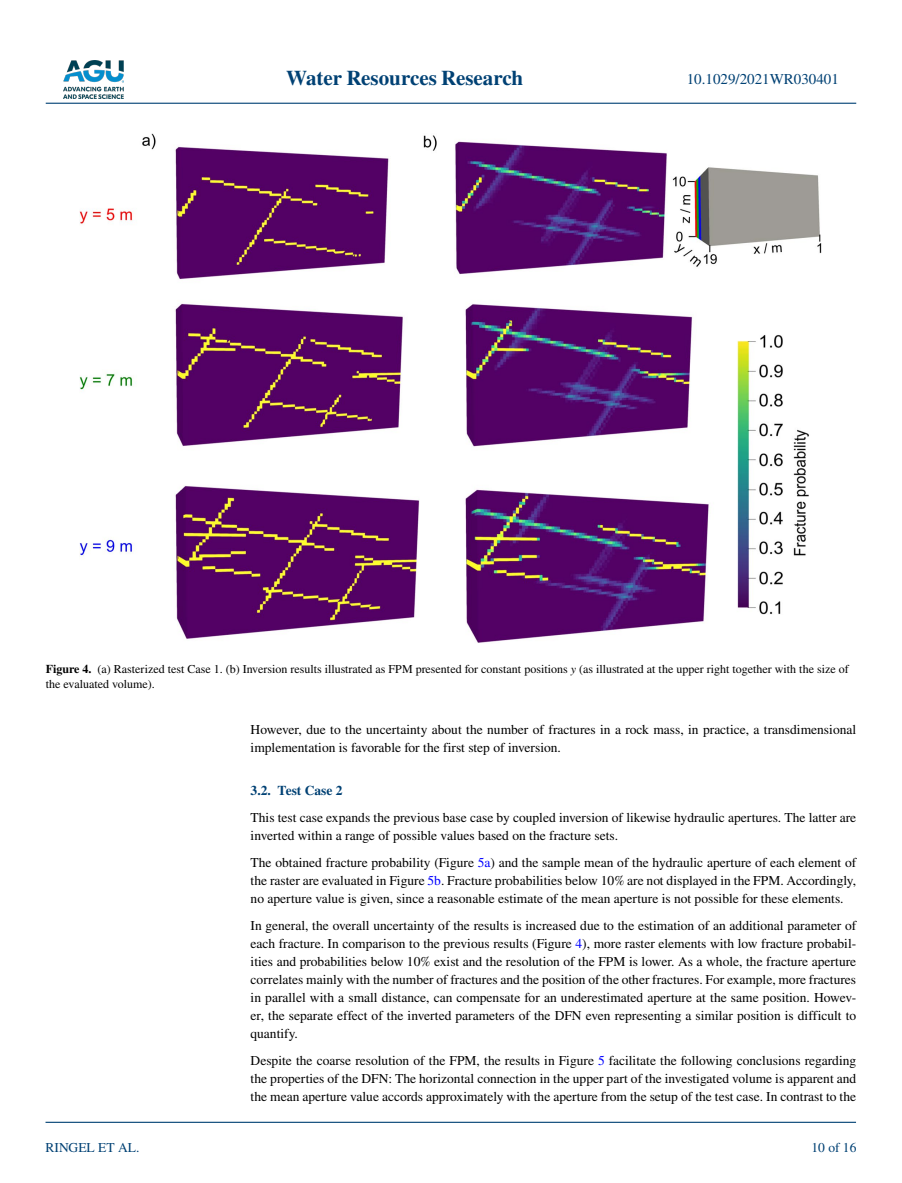
<style>
.page{position:relative;width:902px;height:1183px;background:#fff}
.page>*{position:absolute;margin:0;border:0;box-sizing:border-box;transform-origin:0 0}
.t1{font:700 21px "STIX";color:#004174}
.t2{font:15px "STIX";color:#004174}
.t3{font:13.5px/18px "STIX";color:#000;text-align:justify}
.t4{font:13.5px "STIX";color:#004174}
.t5{font:700 13.5px "STIX";color:#004174}
.t6{font:12px/15px "STIX";color:#000}
.s1{font-weight:700}
.s2{font-style:italic}
.s3{color:#00f}
</style>
<div class="page">
<img style="left:63px;top:60px;width:60px;height:39px">
<hr style="left:46px;top:103px;width:810px;height:1px;background:#004174">
<hr style="left:45px;top:1121px;width:810px;height:1px;background:#004174">
<img style="left:79px;top:134px;width:742px;height:509px">
<h1 class="t1" style="left:286px;top:66px;width:238px">Water Resources Research</h1>
<p class="t2" style="left:686px;top:69px;width:154px">10.1029/2021WR030401</p>
<p class="t6" style="left:46px;top:661px;width:804px"><span class="s1">Figure 4.</span> (a) Rasterized test Case 1. (b) Inversion results illustrated as FPM presented for constant positions <span class="s2">y</span> (as illustrated at the upper right together with the size of the evaluated volume).</p>
<p class="t4" style="left:45px;top:1138px;width:95px">RINGEL ET AL.</p>
<p class="t3" style="left:250px;top:720px;width:607px">However, due to the uncertainty about the number of fractures in a rock mass, in practice, a transdimensional implementation is favorable for the first step of inversion.</p>
<p class="t5" style="left:250px;top:782px;width:93px">3.2. Test Case 2</p>
<p class="t3" style="left:250px;top:809px;width:607px">This test case expands the previous base case by coupled inversion of likewise hydraulic apertures. The latter are inverted within a range of possible values based on the fracture sets.</p>
<p class="t3" style="left:250px;top:854px;width:607px">The obtained fracture probability (Figure <span class="s3">5a</span>) and the sample mean of the hydraulic aperture of each element of the raster are evaluated in Figure <span class="s3">5b</span>. Fracture probabilities below 10% are not displayed in the FPM. Accordingly, no aperture value is given, since a reasonable estimate of the mean aperture is not possible for these elements.</p>
<p class="t3" style="left:250px;top:917px;width:607px">In general, the overall uncertainty of the results is increased due to the estimation of an additional parameter of each fracture. In comparison to the previous results (Figure <span class="s3">4</span>), more raster elements with low fracture probabil&shy;ities and probabilities below 10% exist and the resolution of the FPM is lower. As a whole, the fracture aperture correlates mainly with the number of fractures and the position of the other fractures. For example, more fractures in parallel with a small distance, can compensate for an underestimated aperture at the same position. Howev&shy;er, the separate effect of the inverted parameters of the DFN even representing a similar position is difficult to quantify.</p>
<p class="t3" style="left:250px;top:1052px;width:607px">Despite the coarse resolution of the FPM, the results in Figure <span class="s3">5</span> facilitate the following conclusions regarding the properties of the DFN: The horizontal connection in the upper part of the investigated volume is apparent and the mean aperture value accords approximately with the aperture from the setup of the test case. In contrast to the</p>
<p class="t4" style="left:811px;top:1138px;width:46px">10 of 16</p>
</div>
